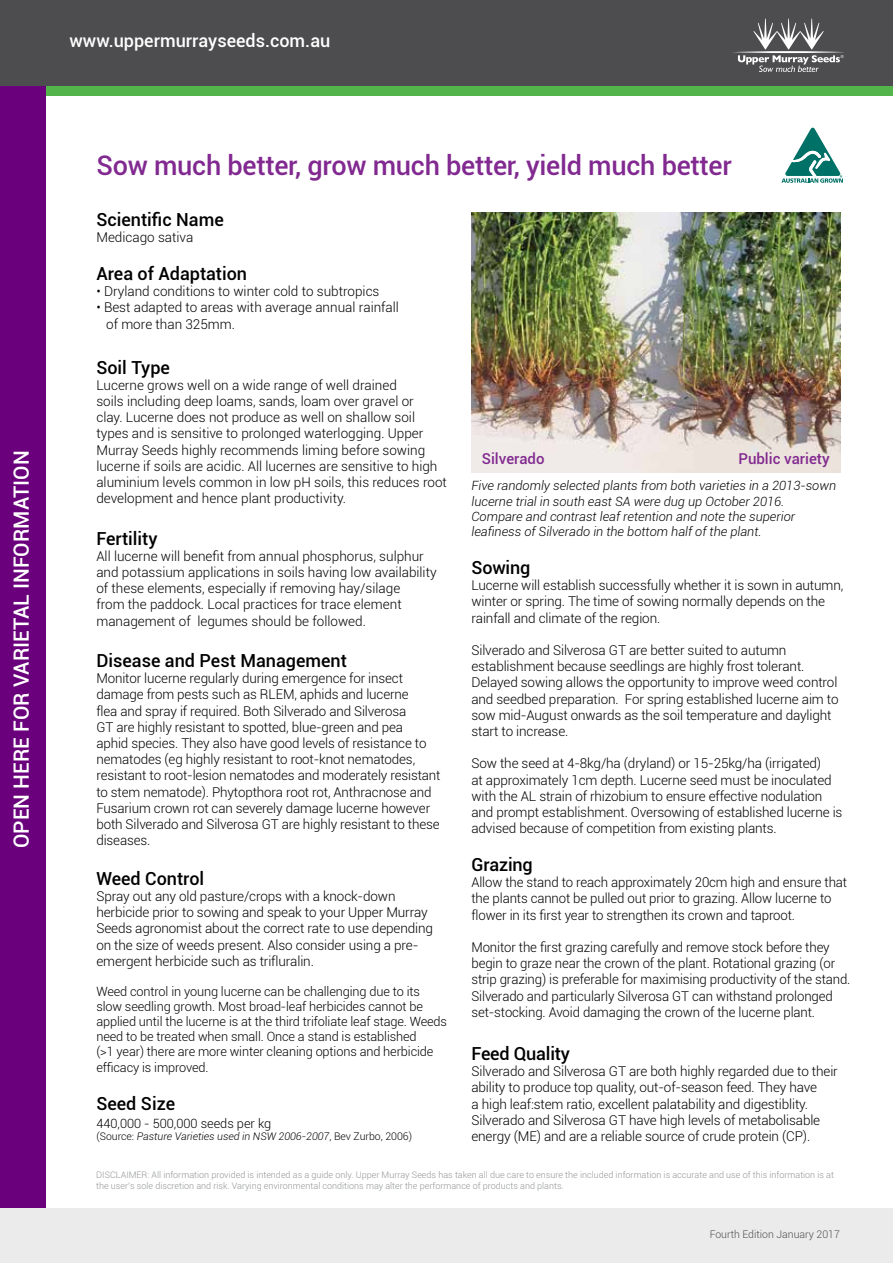
<style>
.page{position:relative;width:893px;height:1263px;background:#fff}
.page>*{position:absolute;margin:0;border:0;box-sizing:border-box;transform-origin:0 0}
.t1{font:500 27px "Roboto";letter-spacing:-.01em;color:#812990}
.t2{font:500 21px "Roboto";color:#fff}
.t3{font:500 18px "Roboto";color:#000}
.t4{font:500 18px "Roboto";color:#fff}
.t5{font:500 15px "Roboto";color:#812990}
.t6{font:300 13.5px/16.2px "Roboto";letter-spacing:-.01em;color:#000}
.t7{font:300 12.75px/15px "Roboto";letter-spacing:-.01em;color:#000}
.t8{font:italic 300 12.75px/15.3px "Roboto";color:#000}
.t9{font:italic 300 10.5px "Roboto";color:#000}
.t10{font:300 10.5px "Roboto";color:#4d4d4f}
.t11{font:300 9px/10.8px "Roboto";color:#939598}
.s1{font-style:normal}
</style>
<div class="page">
<div style="left:0;top:81px;width:893px;height:15px;background:#53b44c"></div>
<div style="left:0;top:0;width:45px;height:1263px;background:#6b007d"></div>
<div style="left:0;top:0;width:893px;height:85px;background:#4d4d4f"></div>
<div style="left:0;top:1209px;width:893px;height:54px;background:#ebebec"></div>
<svg style="left:738px;top:19px;width:106px;height:53px"></svg>
<svg style="left:781px;top:128px;width:62px;height:55px"></svg>
<img style="left:471px;top:212px;width:369px;height:260px">
<h3 class="t4" style="left:69px;top:28px;width:262px">www.uppermurrayseeds.com.au</h3>
<h2 class="t2" style="left:6px;top:848px;width:399px;rotate:-90deg">OPEN HERE FOR VARIETAL INFORMATION</h2>
<h1 class="t1" style="left:96px;top:146px;width:637px">Sow much better, grow much better, yield much better</h1>
<h3 class="t3" style="left:96px;top:207px;width:129px">Scientific Name</h3>
<p class="t6" style="left:96px;top:229px;width:98px">Medicago sativa</p>
<h3 class="t3" style="left:96px;top:261px;width:152px">Area of Adaptation</h3>
<p class="t6" style="left:96px;top:283px;width:285px">• Dryland conditions to winter cold to subtropics</p>
<p class="t6" style="left:106px;top:299px;width:294px;text-indent:-10px">• Best adapted to areas with average annual rainfall of more than 325mm.</p>
<h3 class="t3" style="left:96px;top:354px;width:75px">Soil Type</h3>
<p class="t6" style="left:96px;top:376px;width:352px">Lucerne grows well on a wide range of well drained<br>soils including deep loams, sands, loam over gravel or<br>clay. Lucerne does not produce as well on shallow soil types and is sensitive to prolonged waterlogging. Upper Murray Seeds highly recommends liming before sowing lucerne if soils are acidic. All lucernes are sensitive to high aluminium levels common in low pH soils, this reduces root development and hence plant productivity.</p>
<h3 class="t3" style="left:96px;top:525px;width:63px">Fertility</h3>
<p class="t6" style="left:96px;top:547px;width:342px">All lucerne will benefit from annual phosphorus, sulphur and potassium applications in soils having low availability of these elements, especially if removing hay/silage<br>from the paddock. Local practices for trace element management of legumes should be followed.</p>
<h3 class="t3" style="left:96px;top:648px;width:252px">Disease and Pest Management</h3>
<p class="t6" style="left:96px;top:670px;width:346px">Monitor lucerne regularly during emergence for insect damage from pests such as RLEM, aphids and lucerne<br>flea and spray if required. Both Silverado and Silverosa<br>GT are highly resistant to spotted, blue-green and pea<br>aphid species. They also have good levels of resistance to nematodes (eg highly resistant to root-knot nematodes, resistant to root-lesion nematodes and moderately resistant to stem nematode). Phytopthora root rot, Anthracnose and Fusarium crown rot can severely damage lucerne however both Silverado and Silverosa GT are highly resistant to these diseases.</p>
<h3 class="t3" style="left:96px;top:866px;width:109px">Weed Control</h3>
<p class="t6" style="left:96px;top:888px;width:338px">Spray out any old pasture/crops with a knock-down herbicide prior to sowing and speak to your Upper Murray Seeds agronomist about the correct rate to use depending on the size of weeds present. Also consider using a pre&shy;emergent herbicide such as trifluralin.</p>
<p class="t7" style="left:96px;top:983px;width:352px">Weed control in young lucerne can be challenging due to its slow seedling growth. Most broad-leaf herbicides cannot be applied until the lucerne is at the third trifoliate leaf stage. Weeds need to be treated when small. Once a stand is established<br>(&gt;1 year) there are more winter cleaning options and herbicide</p>
<p class="t7" style="left:96px;top:1059px;width:114px">efficacy is improved.</p>
<h3 class="t3" style="left:96px;top:1091px;width:80px">Seed Size</h3>
<p class="t7" style="left:96px;top:1115px;width:176px">440,000 - 500,000 seeds per kg</p>
<p class="t9" style="left:96px;top:1129px;width:317px"><span class="s1">(Source:</span> Pasture Varieties used in NSW 2006-2007<span class="s1">, Bev Zurbo, 2006)</span></p>
<p class="t5" style="left:482px;top:448px;width:64px">Silverado</p>
<p class="t5" style="left:738px;top:448px;width:93px">Public variety</p>
<p class="t8" style="left:471px;top:478px;width:366px">Five randomly selected plants from both varieties in a 2013-sown lucerne trial in south east SA were dug up October 2016.<br>Compare and contrast leaf retention and note the superior leafiness of Silverado in the bottom half of the plant.</p>
<h3 class="t3" style="left:471px;top:555px;width:60px">Sowing</h3>
<p class="t6" style="left:471px;top:577px;width:373px">Lucerne will establish successfully whether it is sown in autumn, winter or spring. The time of sowing normally depends on the rainfall and climate of the region.</p>
<p class="t6" style="left:471px;top:642px;width:369px">Silverado and Silverosa GT are better suited to autumn establishment because seedlings are highly frost tolerant.<br>Delayed sowing allows the opportunity to improve weed control and seedbed preparation. For spring established lucerne aim to sow mid-August onwards as the soil temperature and daylight start to increase.</p>
<p class="t6" style="left:471px;top:755px;width:373px">Sow the seed at 4-8kg/ha (dryland) or 15-25kg/ha (irrigated)<br>at approximately 1cm depth. Lucerne seed must be inoculated with the AL strain of rhizobium to ensure effective nodulation and prompt establishment. Oversowing of established lucerne is advised because of competition from existing plants.</p>
<h3 class="t3" style="left:471px;top:852px;width:63px">Grazing</h3>
<p class="t6" style="left:471px;top:874px;width:377px">Allow the stand to reach approximately 20cm high and ensure that the plants cannot be pulled out prior to grazing. Allow lucerne to flower in its first year to strengthen its crown and taproot.</p>
<p class="t6" style="left:471px;top:939px;width:380px">Monitor the first grazing carefully and remove stock before they begin to graze near the crown of the plant. Rotational grazing (or strip grazing) is preferable for maximising productivity of the stand.<br>Silverado and particularly Silverosa GT can withstand prolonged set-stocking. Avoid damaging the crown of the lucerne plant.</p>
<h3 class="t3" style="left:471px;top:1041px;width:100px">Feed Quality</h3>
<p class="t6" style="left:471px;top:1063px;width:368px">Silverado and Silverosa GT are both highly regarded due to their ability to produce top quality, out-of-season feed. They have<br>a high leaf:stem ratio, excellent palatability and digestiblity.<br>Silverado and Silverosa GT have high levels of metabolisable energy (ME) and are a reliable source of crude protein (CP).</p>
<p class="t11" style="left:96px;top:1169px;width:739px">DISCLAIMER: All information provided is intended as a guide only. Upper Murray Seeds has taken all due care to ensure the included information is accurate and use of this information is at the user’s sole discretion and risk. Varying environmental conditions may alter the performance of products and plants.</p>
<p class="t10" style="left:710px;top:1227px;width:132px">Fourth Edition January 2017</p>
</div>
